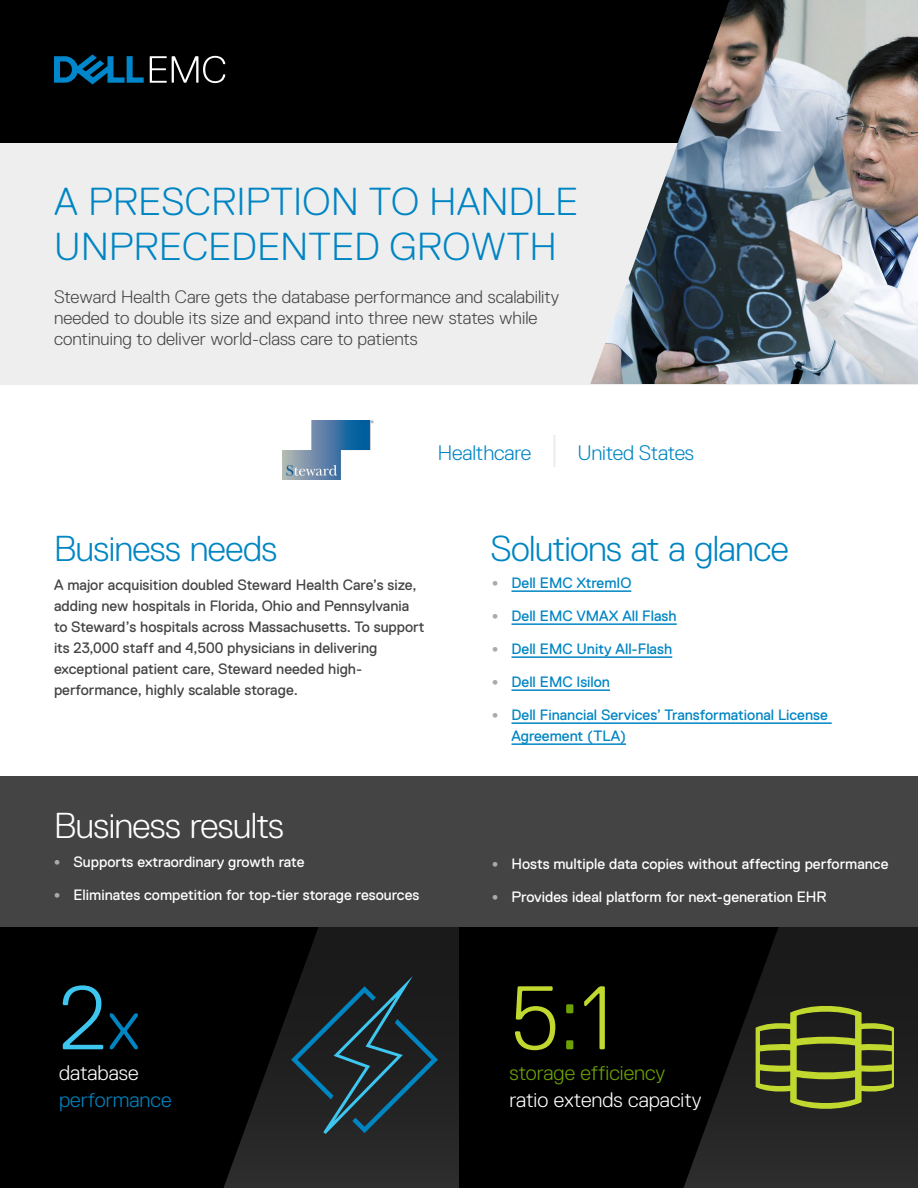
<style>
.page{position:relative;width:918px;height:1188px;background:#fff}
.page>*{position:absolute;margin:0;border:0;box-sizing:border-box;transform-origin:0 0}
.t1{font:300 90px "Dell Replica";color:#c1d82f}
.t2{font:300 90px "Dell Replica";color:#3dc6ef}
.t3{font:300 39px/45px "Dell Replica";letter-spacing:.01em;color:#0085c3}
.t4{font:300 36px "Dell Replica";letter-spacing:-.02em;color:#0085c3}
.t5{font:300 36px "Dell Replica";letter-spacing:-.02em;color:#fff}
.t6{font:300 21px "Dell Replica";letter-spacing:-.01em;color:#0085c3}
.t7{font:300 21px "Dell Replica";color:#fff}
.t8{font:300 21px "Dell Replica";color:#6ea204}
.t9{font:300 18px/21px "Dell Replica";color:#444}
.t10{font:15px/21px "Dell Replica";color:#444}
.t11{font:15px "Dell Replica";color:#fff}
.t12{font:15px/21px "Dell Replica";color:#0085c3}
.s1{font-size:36px;color:#eee}
.s2{font-family:"Myriad Pro";font-weight:700;font-size:18px;color:#aaa}
.s3{font-size:72px;color:#0085c3}
.s4{color:#6ea204}
</style>
<div class="page">
<div style="left:0;top:927px;width:459px;height:261px;background:#000"></div>
<div style="left:0;top:777px;width:918px;height:150px;background:#444"></div>
<div style="left:459px;top:927px;width:459px;height:261px;background:#000"></div>
<div style="left:0;top:0;width:918px;height:150px;background:#000"></div>
<div style="left:0;top:143px;width:918px;height:241px;background:#eee"></div>
<img style="left:590px;top:0;width:328px;height:384px">
<svg style="left:224px;top:927px;width:235px;height:261px"></svg>
<svg style="left:683px;top:927px;width:235px;height:261px"></svg>
<svg style="left:150px;top:56px;width:75px;height:27px"></svg>
<svg style="left:54px;top:54px;width:90px;height:31px"></svg>
<svg style="left:756px;top:1004px;width:138px;height:107px;background:#505724"></svg>
<img style="left:282px;top:420px;width:92px;height:59px">
<hr style="left:512px;top:590px;width:119px;height:2px;background:#0085c3">
<hr style="left:512px;top:623px;width:165px;height:2px;background:#0085c3">
<hr style="left:512px;top:656px;width:160px;height:2px;background:#0085c3">
<hr style="left:512px;top:689px;width:98px;height:2px;background:#0085c3">
<hr style="left:512px;top:722px;width:320px;height:2px;background:#0085c3">
<hr style="left:512px;top:743px;width:114px;height:2px;background:#0085c3">
<svg style="left:291px;top:976px;width:147px;height:158px;background:#1e2e34"></svg>
<h2 class="t3" style="left:54px;top:180px;width:525px">A PRESCRIPTION TO HANDLE<br>UNPRECEDENTED GROWTH</h2>
<p class="t9" style="left:54px;top:286px;width:507px">Steward Health Care gets the database performance and scalability needed to double its size and expand into three new states while continuing to deliver world-class care to patients</p>
<h3 class="t6" style="left:438px;top:442px;width:258px">Healthcare <span class="s1">|</span> United States</h3>
<h3 class="t4" style="left:54px;top:528px;width:225px">Business needs</h3>
<h3 class="t4" style="left:490px;top:528px;width:300px">Solutions at a glance</h3>
<p class="t10" style="left:54px;top:574px;width:372px">A major acquisition doubled Steward Health Care’s size, adding new hospitals in Florida, Ohio and Pennsylvania to Steward’s hospitals across Massachusetts. To support its 23,000 staff and 4,500 physicians in delivering exceptional patient care, Steward needed high&shy;performance, highly scalable storage.</p>
<h3 class="t5" style="left:54px;top:805px;width:231px">Business results</h3>
<p class="t11" style="left:54px;top:854px;width:252px"><span class="s2">•</span> Supports extraordinary growth rate</p>
<p class="t11" style="left:54px;top:887px;width:367px"><span class="s2">•</span> Eliminates competition for top-tier storage resources</p>
<h1 class="t2" style="left:59px;top:968px;width:83px">2<span class="s3">x</span></h1>
<h3 class="t7" style="left:59px;top:1061px;width:81px">database</h3>
<h3 class="t6" style="left:59px;top:1088px;width:114px">performance</h3>
<p class="t12" style="left:492px;top:573px;width:141px"><span class="s2">•</span> Dell EMC XtremIO</p>
<p class="t12" style="left:492px;top:606px;width:186px"><span class="s2">•</span> Dell EMC VMAX All Flash</p>
<p class="t12" style="left:492px;top:639px;width:182px"><span class="s2">•</span> Dell EMC Unity All-Flash</p>
<p class="t12" style="left:492px;top:672px;width:120px"><span class="s2">•</span> Dell EMC Isilon</p>
<p class="t12" style="left:512px;top:705px;width:318px;text-indent:-20px"><span class="s2">•</span> Dell Financial Services’ Transformational License<br>Agreement (TLA)</p>
<p class="t11" style="left:492px;top:855px;width:398px"><span class="s2">•</span> Hosts multiple data copies without affecting performance</p>
<p class="t11" style="left:492px;top:888px;width:336px"><span class="s2">•</span> Provides ideal platform for next-generation EHR</p>
<h1 class="t1" style="left:509px;top:968px;width:104px">5<span class="s4">:</span>1</h1>
<h3 class="t8" style="left:509px;top:1061px;width:157px">storage efficiency</h3>
<h3 class="t7" style="left:509px;top:1088px;width:194px">ratio extends capacity</h3>
</div>
